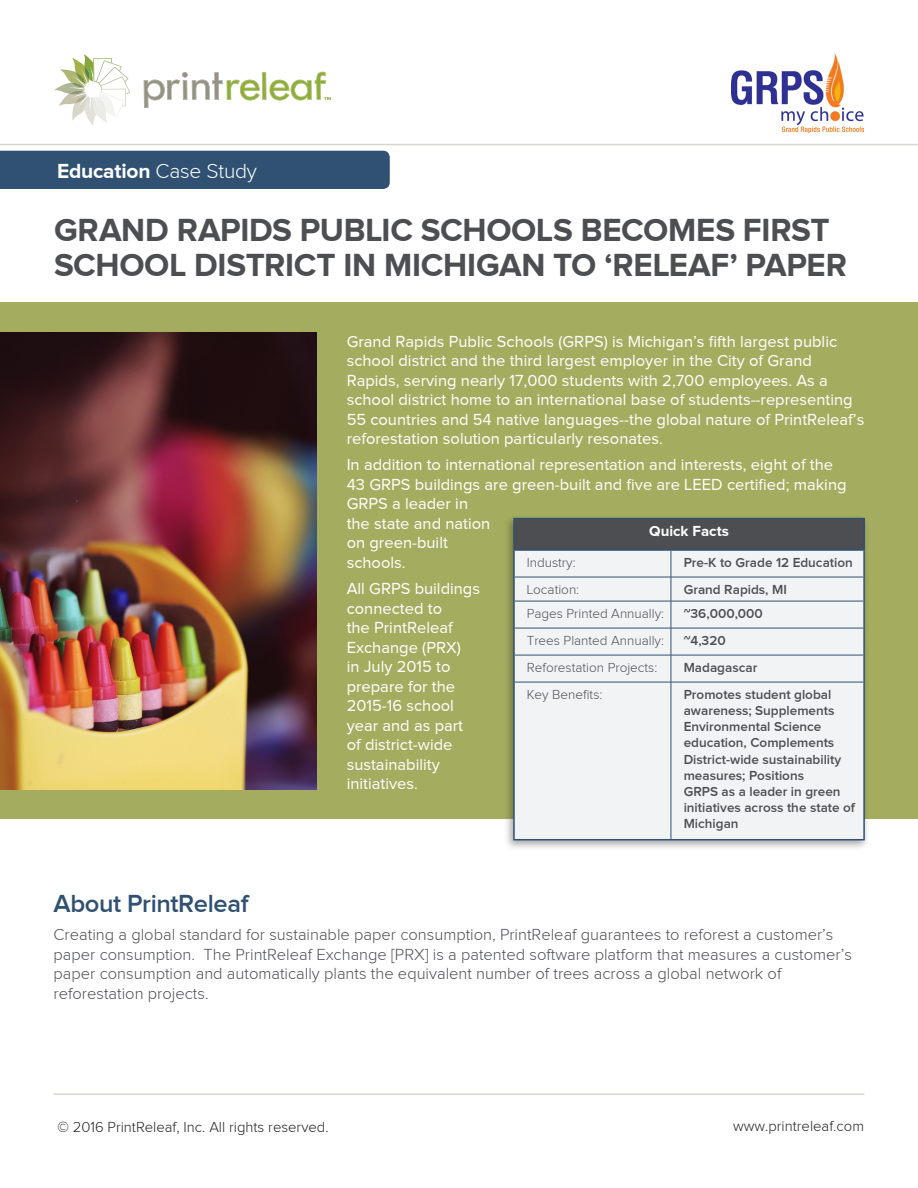
<style>
.page{position:relative;width:918px;height:1188px;background:#fff}
.page>*{position:absolute;margin:0;border:0;box-sizing:border-box;transform-origin:0 0}
.t1{font:700 33px/34.5px "Proxima Nova";letter-spacing:-.01em;color:#4d4e52}
.t2{font:600 25.5px "Proxima Nova";letter-spacing:-.015em;color:#305172}
.t3{font:700 21px "Proxima Nova";letter-spacing:-.01em;color:#fff}
.t4{font:16.5px/19.5px "Proxima Nova";color:#fff}
.t5{font:300 16.5px/19.5px "Proxima Nova";color:#4d4e52}
.t6{font:300 15px "Proxima Nova";color:#231f20}
.t7{font:700 15px "Proxima Nova";color:#fff}
.t8{font:600 13.5px/16.2px "Proxima Nova";color:#4d4e52}
.t9{font:300 13.5px "Proxima Nova";color:#4d4e52}
.s1{font-weight:300}
</style>
<div class="page">
<div style="left:0;top:302px;width:918px;height:517px;background:#a4ad5f"></div>
<svg style="left:54px;top:54px;width:76px;height:72px"></svg>
<svg style="left:144px;top:72px;width:187px;height:36px"></svg>
<div style="left:503px;top:513px;width:367px;height:339px;background:#231f20;opacity:.4"></div>
<div style="left:514px;top:519px;width:350px;height:31px;background:#4d4e52"></div>
<div style="left:515px;top:551px;width:348px;height:288px;background:#f2f3f4"></div>
<hr style="left:513px;top:518px;width:158px;height:1px;background:#305172">
<hr style="left:513px;top:519px;width:2px;height:30px;background:#305172">
<hr style="left:671px;top:518px;width:194px;height:1px;background:#305172">
<hr style="left:863px;top:519px;width:2px;height:30px;background:#305172">
<hr style="left:513px;top:549px;width:158px;height:2px;background:#305172">
<hr style="left:513px;top:551px;width:2px;height:26px;background:#305172">
<hr style="left:671px;top:549px;width:194px;height:2px;background:#305172">
<hr style="left:863px;top:551px;width:2px;height:26px;background:#305172">
<hr style="left:513px;top:577px;width:2px;height:24px;background:#305172">
<hr style="left:863px;top:577px;width:2px;height:24px;background:#305172">
<hr style="left:513px;top:601px;width:2px;height:27px;background:#305172">
<hr style="left:863px;top:601px;width:2px;height:27px;background:#305172">
<hr style="left:513px;top:628px;width:2px;height:27px;background:#305172">
<hr style="left:863px;top:628px;width:2px;height:27px;background:#305172">
<hr style="left:513px;top:655px;width:2px;height:27px;background:#305172">
<hr style="left:863px;top:655px;width:2px;height:27px;background:#305172">
<hr style="left:513px;top:682px;width:2px;height:157px;background:#305172">
<hr style="left:863px;top:682px;width:2px;height:157px;background:#305172">
<hr style="left:513px;top:839px;width:158px;height:1px;background:#305172">
<hr style="left:671px;top:839px;width:194px;height:1px;background:#305172">
<hr style="left:515px;top:577px;width:156px;height:1px;background:#305172">
<hr style="left:671px;top:577px;width:192px;height:1px;background:#305172">
<hr style="left:515px;top:601px;width:156px;height:1px;background:#305172">
<hr style="left:671px;top:601px;width:192px;height:1px;background:#305172">
<hr style="left:515px;top:628px;width:156px;height:1px;background:#305172">
<hr style="left:671px;top:628px;width:192px;height:1px;background:#305172">
<hr style="left:515px;top:655px;width:156px;height:1px;background:#305172">
<hr style="left:671px;top:655px;width:192px;height:1px;background:#305172">
<svg style="left:671px;top:551px;width:1px;height:131px"></svg>
<hr style="left:515px;top:682px;width:156px;height:1px;background:#305172">
<hr style="left:671px;top:682px;width:192px;height:1px;background:#305172">
<hr style="left:671px;top:682px;width:1px;height:157px;background:#305172">
<img style="left:0;top:333px;width:316px;height:456px">
<img style="left:731px;top:54px;width:133px;height:79px">
<hr style="left:0;top:144px;width:918px;height:1px;background:#d6d5cb">
<hr style="left:54px;top:1093px;width:810px;height:2px;background:#d6d5cb">
<div style="left:0;top:151px;width:390px;height:38px;background:#305172"></div>
<p class="t3" style="left:57px;top:159px;width:202px">Education <span class="s1">Case Study</span></p>
<p class="t1" style="left:54px;top:212px;width:794px">GRAND RAPIDS PUBLIC SCHOOLS BECOMES FIRST<br>SCHOOL DISTRICT IN MICHIGAN TO ‘RELEAF’ PAPER</p>
<p class="t2" style="left:54px;top:889px;width:196px">About PrintReleaf</p>
<p class="t4" style="left:347px;top:331px;width:519px">Grand Rapids Public Schools (GRPS) is Michigan’s fifth largest public school district and the third largest employer in the City of Grand Rapids, serving nearly 17,000 students with 2,700 employees. As a school district home to an international base of students--representing 55 countries and 54 native languages--the global nature of PrintReleaf’s reforestation solution particularly resonates.</p>
<p class="t4" style="left:347px;top:455px;width:501px">In addition to international representation and interests, eight of the 43 GRPS buildings are green-built and five are LEED certified; making GRPS a leader in<br>the state and nation<br>on green-built<br>schools.</p>
<p class="t4" style="left:347px;top:579px;width:135px">All GRPS buildings connected to<br>the PrintReleaf<br>Exchange (PRX)<br>in July 2015 to prepare for the<br>2015-16 school year and as part of district-wide sustainability initiatives.</p>
<p class="t7" style="left:649px;top:523px;width:81px">Quick Facts</p>
<p class="t9" style="left:527px;top:555px;width:50px">Industry:</p>
<p class="t8" style="left:684px;top:554px;width:171px">Pre-K to Grade 12 Education</p>
<p class="t9" style="left:527px;top:582px;width:54px">Location:</p>
<p class="t8" style="left:684px;top:581px;width:105px">Grand Rapids, MI</p>
<p class="t9" style="left:527px;top:606px;width:139px">Pages Printed Annually:</p>
<p class="t8" style="left:684px;top:605px;width:81px">~36,000,000</p>
<p class="t9" style="left:527px;top:633px;width:139px">Trees Planted Annually:</p>
<p class="t8" style="left:684px;top:632px;width:44px">~4,320</p>
<p class="t9" style="left:527px;top:660px;width:132px">Reforestation Projects:</p>
<p class="t8" style="left:684px;top:659px;width:75px">Madagascar</p>
<p class="t9" style="left:527px;top:687px;width:77px">Key Benefits:</p>
<p class="t8" style="left:684px;top:686px;width:152px">Promotes student global awareness; Supplements<br>Environmental Science</p>
<p class="t8" style="left:684px;top:735px;width:173px">education, Complements<br>District-wide sustainability measures; Positions<br>GRPS as a leader in green initiatives across the state of<br>Michigan</p>
<p class="t5" style="left:54px;top:925px;width:800px">Creating a global standard for sustainable paper consumption, PrintReleaf guarantees to reforest a customer’s paper consumption. The PrintReleaf Exchange [PRX] is a patented software platform that measures a customer’s paper consumption and automatically plants the equivalent number of trees across a global network of reforestation projects.</p>
<p class="t6" style="left:57px;top:1119px;width:273px">© 2016 PrintReleaf, Inc. All rights reserved.</p>
<p class="t6" style="left:733px;top:1118px;width:132px">www.printreleaf.com</p>
</div>
